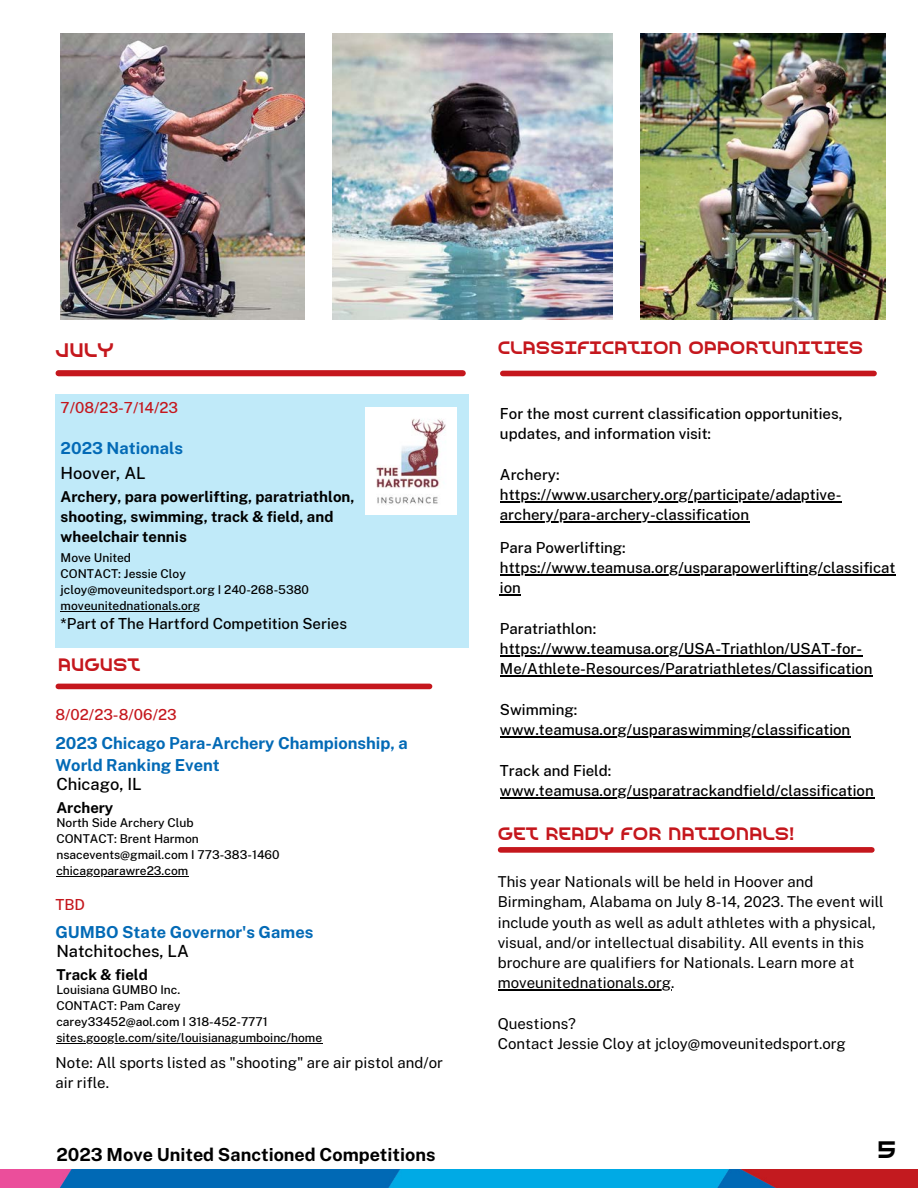
<style>
.page{position:relative;width:918px;height:1188px;background:#fff}
.page>*{position:absolute;margin:0;border:0;box-sizing:border-box;transform-origin:0 0}
.t1{font:23.85px "Redefined Sans";color:#000}
.t2{font:19.65px "Redefined Sans";color:#c5171d}
.t3{font:18px "Redefined Sans";letter-spacing:.2em;color:#c5171d}
.t4{font:700 18px "Public Sans";color:#000}
.t5{font:700 16.5px/22.5px "Public Sans";color:#036ab6}
.t6{font:500 16.5px "Public Sans";color:#000}
.t7{font:500 15px/20.2px "Public Sans";color:#000}
.t8{font:15px/20.2px "Public Sans";color:#000}
.t9{font:700 15px/20.2px "Public Sans";color:#000}
.t10{font:500 15px "Public Sans";color:#c5171d}
.t11{font:500 12px/16px "Public Sans";color:#000}
</style>
<div class="page">
<img style="left:0;top:33px;width:918px;height:1137px">
<hr style="left:498px;top:990px;width:173px;height:1px;background:#000">
<img style="left:641px;top:34px;width:245px;height:286px">
<img style="left:333px;top:34px;width:280px;height:286px">
<img style="left:60px;top:34px;width:244px;height:286px">
<div style="left:501px;top:847px;width:371px;height:6px;background:#c5171d"></div>
<hr style="left:56px;top:1043px;width:266px;height:1px;background:#000">
<hr style="left:500px;top:501px;width:342px;height:1px;background:#000">
<hr style="left:500px;top:522px;width:249px;height:1px;background:#000">
<div style="left:503px;top:371px;width:371px;height:5px;background:#c5171d"></div>
<hr style="left:56px;top:876px;width:132px;height:1px;background:#000">
<hr style="left:500px;top:574px;width:396px;height:1px;background:#000">
<svg style="left:500px;top:595px;width:21px;height:1px"></svg>
<hr style="left:500px;top:655px;width:363px;height:1px;background:#000">
<hr style="left:500px;top:676px;width:373px;height:1px;background:#000">
<hr style="left:500px;top:736px;width:351px;height:1px;background:#000">
<hr style="left:500px;top:797px;width:374px;height:1px;background:#000">
<div style="left:58px;top:684px;width:372px;height:5px;background:#c5171d"></div>
<img style="left:0;top:1170px;width:918px;height:18px">
<div style="left:55px;top:394px;width:414px;height:254px;background:#c0eaf9"></div>
<hr style="left:61px;top:611px;width:139px;height:1px;background:#000">
<img style="left:365px;top:408px;width:91px;height:107px">
<div style="left:59px;top:370px;width:404px;height:6px;background:#c5171d"></div>
<h2 class="t2" style="left:56px;top:342px;width:54px">JULY</h2>
<p class="t10" style="left:61px;top:399px;width:119px">7/08/23-7/14/23</p>
<p class="t5" style="left:61px;top:437px;width:124px">2023 Nationals</p>
<p class="t6" style="left:61px;top:464px;width:87px">Hoover, AL</p>
<p class="t9" style="left:61px;top:486px;width:296px">Archery, para powerlifting, paratriathlon, shooting, swimming, track &amp; field, and wheelchair tennis</p>
<p class="t11" style="left:61px;top:550px;width:250px">Move United<br>CONTACT: Jessie Cloy jcloy@moveunitedsport.org I 240-268-5380 moveunitednationals.org</p>
<p class="t7" style="left:61px;top:614px;width:288px">*Part of The Hartford Competition Series</p>
<p class="t3" style="left:58px;top:658px;width:81px">AUGUST</p>
<p class="t10" style="left:55px;top:706px;width:123px">8/02/23-8/06/23</p>
<p class="t5" style="left:55px;top:732px;width:354px">2023 Chicago Para-Archery Championship, a<br>World Ranking Event</p>
<p class="t6" style="left:56px;top:775px;width:87px">Chicago, IL</p>
<p class="t9" style="left:56px;top:797px;width:58px">Archery</p>
<p class="t11" style="left:56px;top:814px;width:225px">North Side Archery Club<br>CONTACT: Brent Harmon nsacevents@gmail.com I 773-383-1460 chicagoparawre23.com</p>
<p class="t10" style="left:55px;top:896px;width:31px">TBD</p>
<p class="t6" style="left:56px;top:942px;width:134px">Natchitoches, LA</p>
<p class="t9" style="left:56px;top:964px;width:93px">Track &amp; field</p>
<p class="t11" style="left:56px;top:981px;width:267px">Louisiana GUMBO Inc.<br>CONTACT: Pam Carey<br>carey33452@aol.com I 318-452-7771 sites.google.com/site/louisianagumboinc/home</p>
<p class="t5" style="left:55px;top:921px;width:259px">GUMBO State Governor's Games</p>
<p class="t8" style="left:55px;top:1052px;width:389px">Note: All sports listed as "shooting" are air pistol and/or air rifle.</p>
<p class="t3" style="left:498px;top:341px;width:362px">CLASSIFICATION OPPORTUNITIES</p>
<p class="t7" style="left:500px;top:404px;width:344px">For the most current classification opportunities, updates, and information visit:</p>
<p class="t7" style="left:500px;top:464px;width:343px">Archery: https://www.usarchery.org/participate/adaptive&shy;archery/para-archery-classification</p>
<p class="t7" style="left:500px;top:537px;width:397px">Para Powerlifting: https://www.teamusa.org/usparapowerlifting/classificat ion</p>
<p class="t7" style="left:500px;top:618px;width:374px">Paratriathlon: https://www.teamusa.org/USA-Triathlon/USAT-for-<br>Me/Athlete-Resources/Paratriathletes/Classification</p>
<p class="t7" style="left:500px;top:699px;width:352px">Swimming: www.teamusa.org/usparaswimming/classification</p>
<p class="t7" style="left:500px;top:760px;width:375px">Track and Field: www.teamusa.org/usparatrackandfield/classification</p>
<p class="t3" style="left:498px;top:826px;width:298px">GET READY FOR NATIONALS!</p>
<p class="t8" style="left:498px;top:872px;width:387px">This year Nationals will be held in Hoover and Birmingham, Alabama on July 8-14, 2023. The event will include youth as well as adult athletes with a physical, visual, and/or intellectual disability. All events in this brochure are qualifiers for Nationals. Learn more at moveunitednationals.org.</p>
<p class="t8" style="left:498px;top:1013px;width:350px">Questions?<br>Contact Jessie Cloy at jcloy@moveunitedsport.org</p>
<p class="t4" style="left:56px;top:1144px;width:381px">2023 Move United Sanctioned Competitions</p>
<h1 class="t1" style="left:877px;top:1141px;width:21px">5</h1>
</div>
